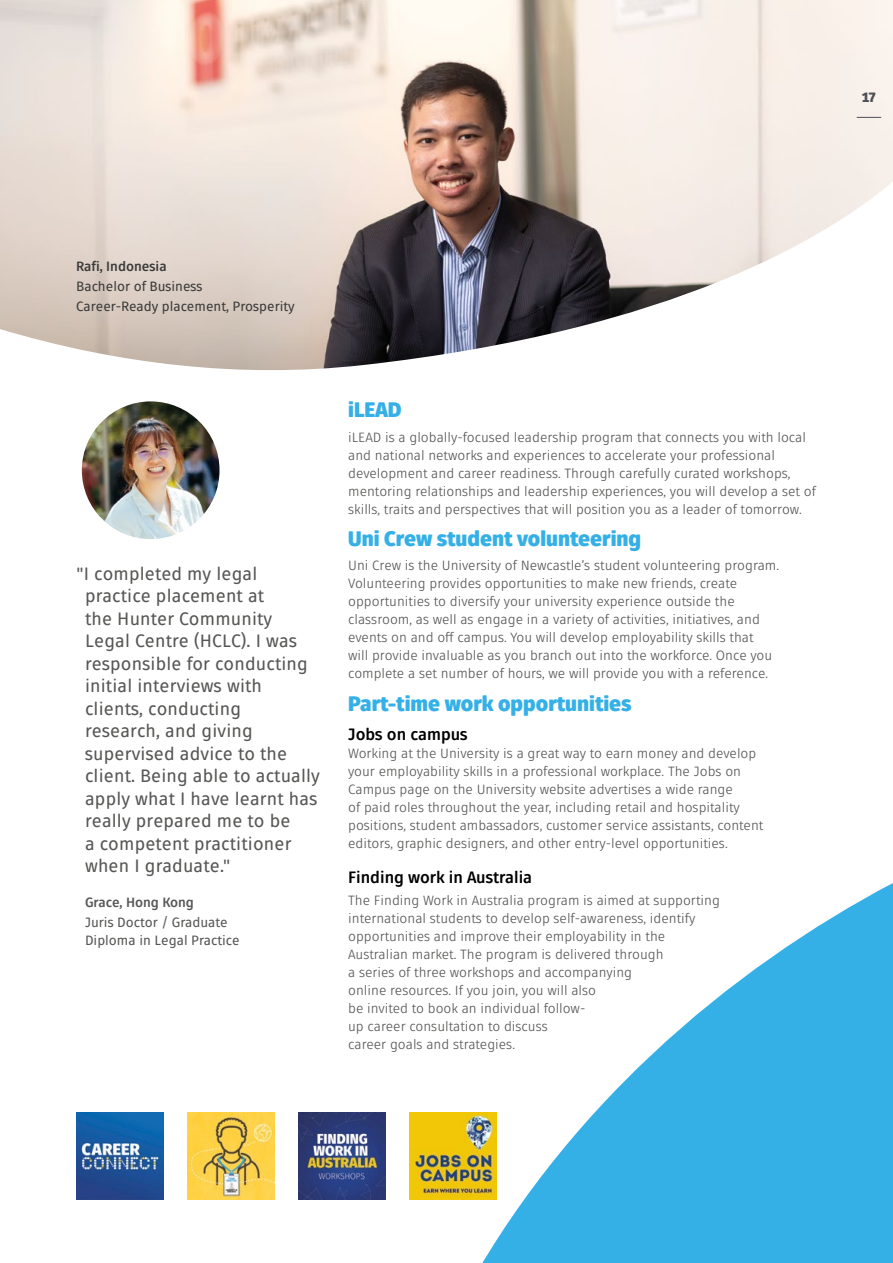
<style>
.page{position:relative;width:893px;height:1263px;background:#fff}
.page>*{position:absolute;margin:0;border:0;box-sizing:border-box;transform-origin:0 0}
.Sub_Heads_-_Tier_1_5{font:900 21px "Fuse V.2 Display";color:#35b0e6}
.Quote_-_Body_-_Dark{font:18px/22.5px "Fuse V.2 Display";letter-spacing:.01em;color:#575756}
.Sub-Heads_-_Tier_2{font:700 16.5px "Fuse V.2 Display";color:#000}
.Body_Copy_-_80__black{font:13.5px/18px "Fuse V.2 Display";color:#575756}
.Quote_-_BylineQual_-_Light{font:13.5px "Fuse V.2 Display";color:#3c3c3b}
.Quote_-_BylineQual_-_Dark{font:13.5px/18px "Fuse V.2 Display";color:#575756}
.Quote_-_BylineQual_-_Light-2{font:700 13.5px "Fuse V.2 Display";color:#3c3c3b}
.Quote_-_BylineName_-_Dark{font:700 13.5px "Fuse V.2 Display";color:#575756}
.t1{font:900 13.5px "Fuse V.2 Display";color:#4d4e56}
</style>
<div class="page">
<img style="left:82px;top:401px;width:138px;height:138px;border-radius:69px">
<img style="left:0;top:0;width:893px;height:370px">
<svg style="left:409px;top:883px;width:484px;height:380px"></svg>
<img style="left:77px;top:1112px;width:86px;height:87px">
<img style="left:298px;top:1112px;width:87px;height:87px">
<img style="left:187px;top:1112px;width:87px;height:87px">
<img style="left:409px;top:1112px;width:87px;height:87px">
<svg style="left:857px;top:117px;width:24px;height:1px"></svg>
<p class="t1" style="left:862px;top:88px;width:15px">17</p>
<p class="Quote_-_BylineQual_-_Light-2" style="left:76px;top:258px;width:92px">Rafi, Indonesia</p>
<p class="Quote_-_BylineQual_-_Light" style="left:76px;top:278px;width:128px">Bachelor of Business</p>
<p class="Quote_-_BylineQual_-_Light" style="left:76px;top:298px;width:220px">Career-Ready placement, Prosperity</p>
<p class="Quote_-_Body_-_Dark" style="left:85px;top:562px;width:236px;text-indent:-9px">"I completed my legal practice placement at<br>the Hunter Community<br>Legal Centre (HCLC). I was responsible for conducting initial interviews with clients, conducting research, and giving supervised advice to the client. Being able to actually apply what I have learnt has really prepared me to be<br>a competent practitioner when I graduate."</p>
<p class="Quote_-_BylineName_-_Dark" style="left:85px;top:894px;width:110px">Grace, Hong Kong</p>
<p class="Quote_-_BylineQual_-_Dark" style="left:85px;top:914px;width:156px">Juris Doctor / Graduate<br>Diploma in Legal Practice</p>
<p class="Sub_Heads_-_Tier_1_5" style="left:348px;top:395px;width:55px">iLEAD</p>
<p class="Body_Copy_-_80__black" style="left:348px;top:428px;width:469px">iLEAD is a globally-focused leadership program that connects you with local and national networks and experiences to accelerate your professional development and career readiness. Through carefully curated workshops, mentoring relationships and leadership experiences, you will develop a set of skills, traits and perspectives that will position you as a leader of tomorrow.</p>
<p class="Sub_Heads_-_Tier_1_5" style="left:348px;top:524px;width:295px">Uni Crew student volunteering</p>
<p class="Body_Copy_-_80__black" style="left:348px;top:557px;width:432px">Uni Crew is the University of Newcastle’s student volunteering program.<br>Volunteering provides opportunities to make new friends, create opportunities to diversify your university experience outside the classroom, as well as engage in a variety of activities, initiatives, and events on and off campus. You will develop employability skills that<br>will provide invaluable as you branch out into the workforce. Once you complete a set number of hours, we will provide you with a reference.</p>
<p class="Sub_Heads_-_Tier_1_5" style="left:348px;top:689px;width:285px">Part-time work opportunities</p>
<p class="Sub-Heads_-_Tier_2" style="left:348px;top:724px;width:121px">Jobs on campus</p>
<p class="Body_Copy_-_80__black" style="left:348px;top:744px;width:417px">Working at the University is a great way to earn money and develop your employability skills in a professional workplace. The Jobs on Campus page on the University website advertises a wide range<br>of paid roles throughout the year, including retail and hospitality positions, student ambassadors, customer service assistants, content editors, graphic designers, and other entry-level opportunities.</p>
<p class="Sub-Heads_-_Tier_2" style="left:348px;top:867px;width:185px">Finding work in Australia</p>
<p class="Body_Copy_-_80__black" style="left:348px;top:892px;width:373px">The Finding Work in Australia program is aimed at supporting international students to develop self-awareness, identify opportunities and improve their employability in the Australian market. The program is delivered through<br>a series of three workshops and accompanying<br>online resources. If you join, you will also<br>be invited to book an individual follow-<br>up career consultation to discuss<br>career goals and strategies.</p>
</div>
